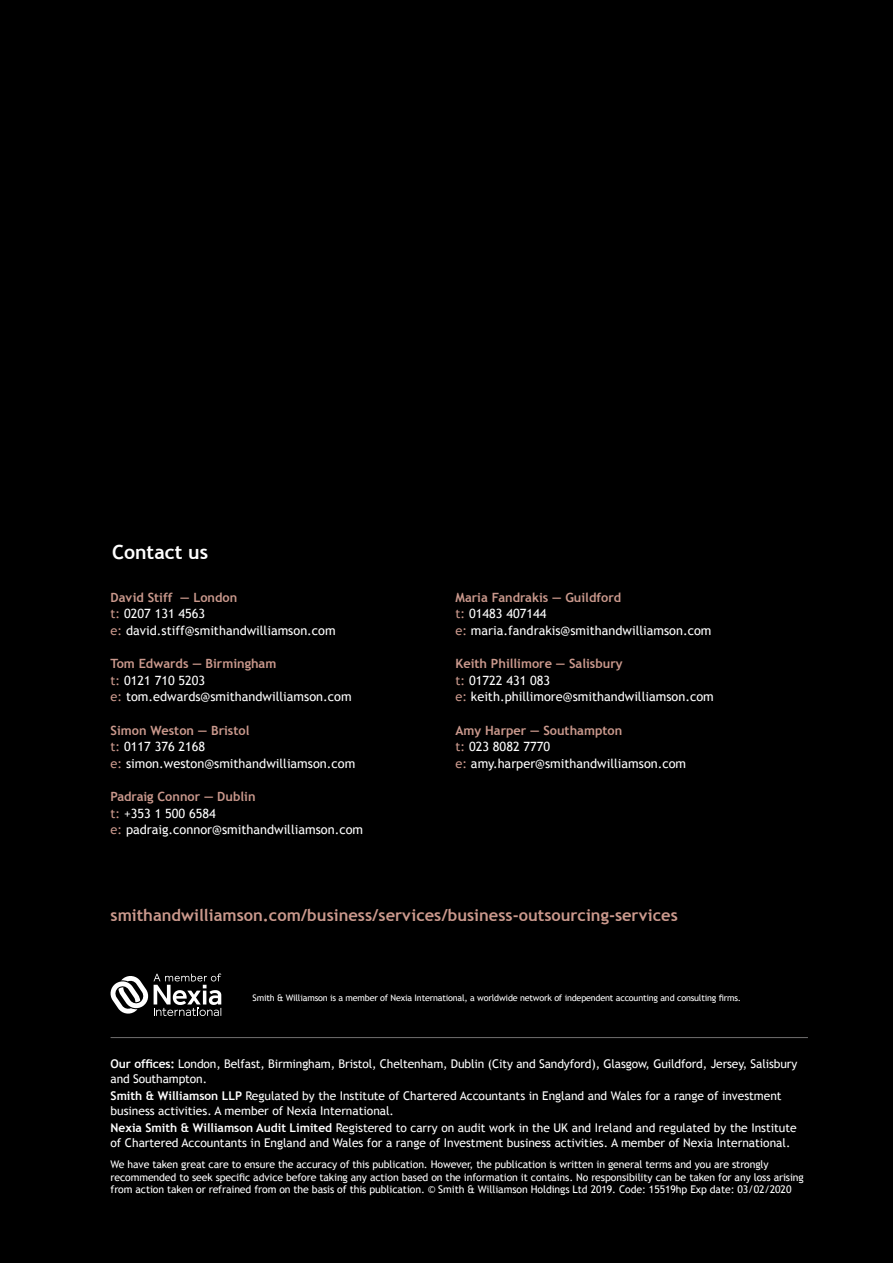
<style>
.page{position:relative;width:893px;height:1263px;background:#000}
.page>*{position:absolute;margin:0;border:0;box-sizing:border-box;transform-origin:0 0}
.t1{font:700 19.5px "Trebuchet MS";color:#fff}
.t2{font:700 16.5px "Trebuchet MS";color:#cb998d}
.t3{font:12.75px/16.5px "Trebuchet MS";color:#fff}
.t4{font:12px/15px "Trebuchet MS";color:#fff}
.t5{font:10.5px/12.6px "Trebuchet MS";letter-spacing:-.01em;color:#fff}
.t6{font:9px "Trebuchet MS";letter-spacing:-.02em;color:#fff}
.s1{font-weight:700;color:#cb998d}
.s2{color:#cb998d}
.s3{font-weight:700}
</style>
<div class="page">
<hr style="left:111px;top:1037px;width:697px;height:1px;background:#706f6f">
<svg style="left:111px;top:973px;width:110px;height:43px"></svg>
<h1 class="t1" style="left:112px;top:540px;width:98px">Contact us</h1>
<p class="t3" style="left:111px;top:589px;width:227px"><span class="s1">David Stiff — London<br></span><span class="s2">t:</span> 0207 131 4563<br><span class="s2">e:</span> david.stiff@smithandwilliamson.com</p>
<p class="t3" style="left:111px;top:656px;width:243px"><span class="s1">Tom Edwards — Birmingham<br></span><span class="s2">t:</span> 0121 710 5203<br><span class="s2">e:</span> tom.edwards@smithandwilliamson.com</p>
<p class="t3" style="left:111px;top:722px;width:246px"><span class="s1">Simon Weston — Bristol<br></span><span class="s2">t:</span> 0117 376 2168<br><span class="s2">e:</span> simon.weston@smithandwilliamson.com</p>
<p class="t3" style="left:111px;top:789px;width:254px"><span class="s1">Padraig Connor — Dublin<br></span><span class="s2">t:</span> +353 1 500 6584<br><span class="s2">e:</span> padraig.connor@smithandwilliamson.com</p>
<p class="t3" style="left:455px;top:589px;width:257px"><span class="s1">Maria Fandrakis — Guildford<br></span><span class="s2">t:</span> 01483 407144<br><span class="s2">e:</span> maria.fandrakis@smithandwilliamson.com</p>
<p class="t3" style="left:455px;top:656px;width:260px"><span class="s1">Keith Phillimore — Salisbury<br></span><span class="s2">t:</span> 01722 431 083<br><span class="s2">e:</span> keith.phillimore@smithandwilliamson.com</p>
<p class="t3" style="left:455px;top:722px;width:232px"><span class="s1">Amy Harper — Southampton<br></span><span class="s2">t:</span> 023 8082 7770<br><span class="s2">e:</span> amy.harper@smithandwilliamson.com</p>
<p class="t2" style="left:111px;top:904px;width:569px">smithandwilliamson.com/business/services/business-outsourcing-services</p>
<p class="t6" style="left:253px;top:993px;width:490px">Smith &amp; Williamson is a member of Nexia International, a worldwide network of independent accounting and consulting firms.</p>
<p class="t4" style="left:111px;top:1056px;width:688px"><span class="s3">Our offices:</span> London, Belfast, Birmingham, Bristol, Cheltenham, Dublin (City and Sandyford), Glasgow, Guildford, Jersey, Salisbury and Southampton.</p>
<p class="t4" style="left:111px;top:1088px;width:673px"><span class="s3">Smith &amp; Williamson LLP</span> Regulated by the Institute of Chartered Accountants in England and Wales for a range of investment business activities. A member of Nexia International.</p>
<p class="t4" style="left:111px;top:1120px;width:688px"><span class="s3">Nexia Smith &amp; Williamson Audit Limited</span> Registered to carry on audit work in the UK and Ireland and regulated by the Institute of Chartered Accountants in England and Wales for a range of Investment business activities. A member of Nexia International.</p>
<p class="t5" style="left:111px;top:1158px;width:695px">We have taken great care to ensure the accuracy of this publication. However, the publication is written in general terms and you are strongly recommended to seek specific advice before taking any action based on the information it contains. No responsibility can be taken for any loss arising from action taken or refrained from on the basis of this publication. © Smith &amp; Williamson Holdings Ltd 2019. Code: 15519hp Exp date: 03/02/2020</p>
</div>
